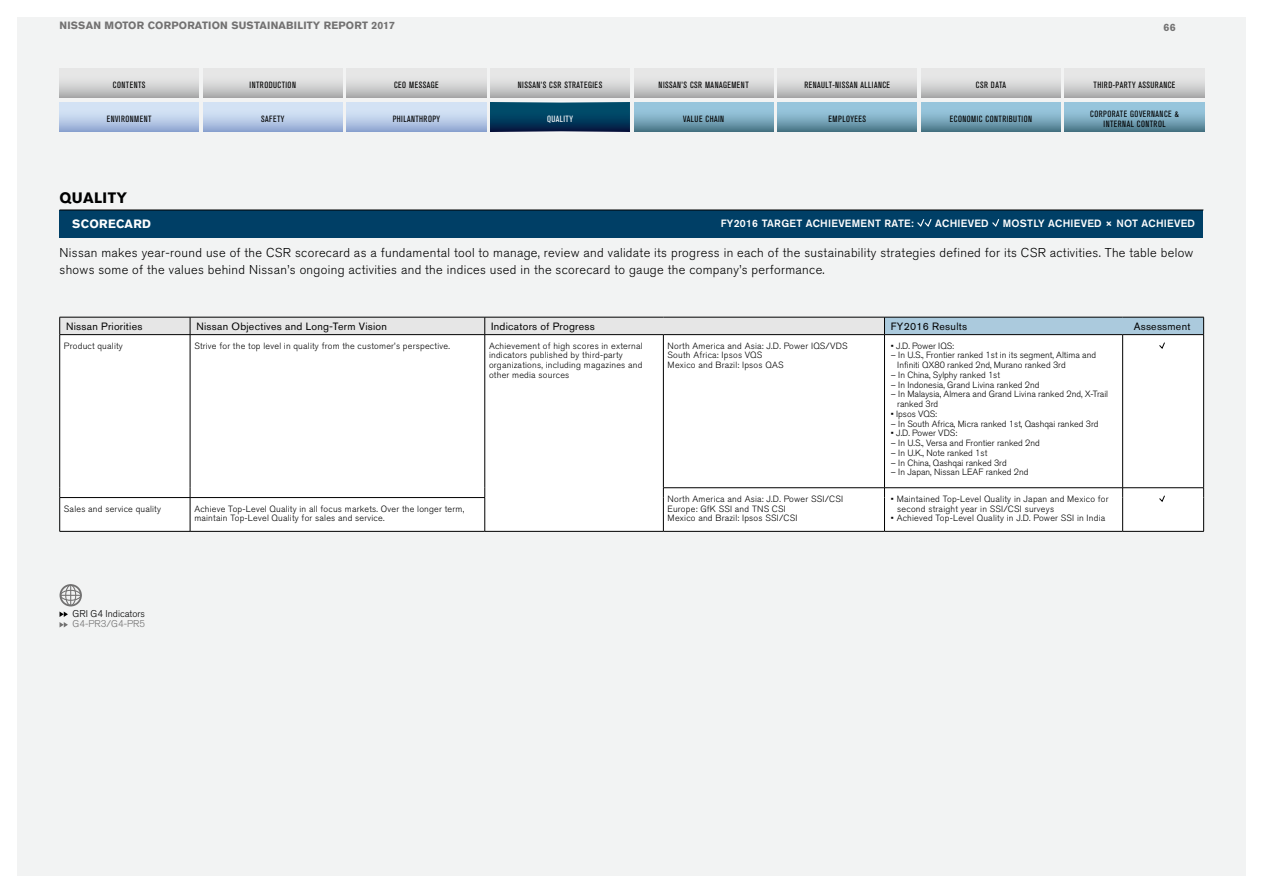
<style>
.page{position:relative;width:1263px;height:893px;background:#fff}
.page>*{position:absolute;margin:0;border:0;box-sizing:border-box;transform-origin:0 0}
.t1{font:700 15px "Nissan AG";letter-spacing:.025em;color:#000}
.t2{font:300 12.75px/17.2px "Nissan AG";letter-spacing:.025em;color:#000}
.t3{font:700 12px "Nissan AG";letter-spacing:.025em;color:#fff}
.t4{font:10.5px "Nissan AG";letter-spacing:.025em;color:#000}
.t5{font:500 10.5px "Nissan AG";letter-spacing:.025em;color:#fff}
.t6{font:700 10.5px "Nissan AG";letter-spacing:.02em;color:#727171}
.t7{font:300 9.75px "Nissan AG";color:#000}
.t8{font:300 9.75px "Nissan AG";color:#727171}
.t9{font:300 9px/9.8px "Nissan AG";letter-spacing:.025em;color:#000}
.t10{font:300 9px/9.8px "Nissan AG";color:#000}
.t11{font:condensed 9px/10.5px "Nissan AG";letter-spacing:.05em;color:#000;text-align:center}
.t12{font:condensed 9px "Nissan AG";letter-spacing:.05em;color:#fff}
</style>
<div class="page">
<div style="left:17px;top:17px;width:1229px;height:859px;background:#f2f3f3"></div>
<div style="left:60px;top:210px;width:1143px;height:28px;background:#003f66"></div>
<hr style="left:60px;top:210px;width:1143px;height:1px;background:#000">
<svg style="left:917px;top:219px;width:15px;height:8px"></svg>
<svg style="left:992px;top:219px;width:8px;height:8px"></svg>
<div style="left:60px;top:584px;width:22px;height:22px;border:2px solid #727171;border-radius:50%"></div>
<svg style="left:60px;top:585px;width:21px;height:42px"></svg>
<div style="left:60px;top:590px;width:21px;height:11px;border:1px solid #727171;border-radius:50%"></div>
<div style="left:60px;top:335px;width:424px;height:196px;background:#fff"></div>
<div style="left:485px;top:335px;width:178px;height:196px;background:#fff"></div>
<div style="left:664px;top:335px;width:539px;height:196px;background:#fff"></div>
<hr style="left:484px;top:335px;width:1px;height:153px;background:#000">
<hr style="left:663px;top:335px;width:1px;height:153px;background:#000">
<hr style="left:884px;top:335px;width:1px;height:153px;background:#000">
<hr style="left:1122px;top:335px;width:1px;height:153px;background:#000">
<hr style="left:663px;top:487px;width:221px;height:1px;background:#000">
<hr style="left:884px;top:487px;width:239px;height:1px;background:#000">
<hr style="left:484px;top:498px;width:1px;height:33px;background:#000">
<hr style="left:663px;top:498px;width:1px;height:33px;background:#000">
<hr style="left:884px;top:498px;width:1px;height:33px;background:#000">
<hr style="left:1122px;top:498px;width:1px;height:33px;background:#000">
<hr style="left:190px;top:335px;width:1px;height:153px;background:#000">
<hr style="left:1203px;top:335px;width:1px;height:153px;background:#000">
<hr style="left:60px;top:497px;width:130px;height:1px;background:#000">
<hr style="left:190px;top:498px;width:1px;height:33px;background:#000">
<hr style="left:1203px;top:498px;width:1px;height:33px;background:#000">
<hr style="left:60px;top:531px;width:130px;height:1px;background:#000">
<svg style="left:59px;top:317px;width:1145px;height:18px"></svg>
<hr style="left:190px;top:317px;width:295px;height:1px;background:#000">
<hr style="left:485px;top:317px;width:178px;height:1px;background:#000">
<hr style="left:663px;top:317px;width:221px;height:1px;background:#000">
<hr style="left:884px;top:317px;width:239px;height:1px;background:#000">
<hr style="left:1123px;top:317px;width:81px;height:1px;background:#000">
<hr style="left:59px;top:335px;width:1px;height:153px;background:#000">
<hr style="left:59px;top:498px;width:1px;height:33px;background:#000">
<hr style="left:1123px;top:487px;width:81px;height:1px;background:#000">
<hr style="left:190px;top:497px;width:295px;height:1px;background:#000">
<hr style="left:190px;top:531px;width:295px;height:1px;background:#000">
<hr style="left:485px;top:531px;width:178px;height:1px;background:#000">
<hr style="left:663px;top:531px;width:221px;height:1px;background:#000">
<hr style="left:884px;top:531px;width:239px;height:1px;background:#000">
<hr style="left:1123px;top:531px;width:81px;height:1px;background:#000">
<svg style="left:1158px;top:341px;width:8px;height:9px"></svg>
<svg style="left:1158px;top:495px;width:8px;height:8px"></svg>
<svg style="left:492px;top:104px;width:136px;height:26px;background:#013c5d"></svg>
<div style="left:203px;top:102px;width:139px;height:30px;background:linear-gradient(to bottom,#e5f2fe,#9aafd7)"></div>
<div style="left:347px;top:102px;width:139px;height:30px;background:linear-gradient(to bottom,#e5f2fe,#9aafd7)"></div>
<svg style="left:921px;top:102px;width:139px;height:30px;background:#7daabf"></svg>
<svg style="left:778px;top:102px;width:139px;height:30px;background:#7daabf"></svg>
<svg style="left:634px;top:102px;width:139px;height:30px;background:#7daabf"></svg>
<div style="left:778px;top:68px;width:139px;height:30px;background:linear-gradient(to bottom,#f6f6f6,#b4b4b5)"></div>
<svg style="left:1065px;top:102px;width:139px;height:30px;background:#7daabf"></svg>
<div style="left:347px;top:68px;width:139px;height:30px;background:linear-gradient(to bottom,#f6f6f6,#b4b4b5)"></div>
<div style="left:203px;top:68px;width:139px;height:30px;background:linear-gradient(to bottom,#f6f6f6,#b4b4b5)"></div>
<div style="left:60px;top:68px;width:139px;height:30px;background:linear-gradient(to bottom,#f6f6f6,#b4b4b5)"></div>
<div style="left:921px;top:68px;width:139px;height:30px;background:linear-gradient(to bottom,#f6f6f6,#b4b4b5)"></div>
<div style="left:1065px;top:68px;width:139px;height:30px;background:linear-gradient(to bottom,#f6f6f6,#b4b4b5)"></div>
<div style="left:60px;top:102px;width:139px;height:30px;background:linear-gradient(to bottom,#e5f2fe,#9aafd7)"></div>
<div style="left:634px;top:68px;width:139px;height:30px;background:linear-gradient(to bottom,#f6f6f6,#b4b4b5)"></div>
<div style="left:490px;top:68px;width:140px;height:30px;background:linear-gradient(to bottom,#f6f6f6,#b4b4b5)"></div>
<p class="t6" style="left:60px;top:19px;width:337px">NISSAN MOTOR CORPORATION SUSTAINABILITY REPORT 2017</p>
<p class="t6" style="left:1164px;top:21px;width:13px">66</p>
<p class="t11" style="left:113px;top:80px;width:34px">CONTENTS</p>
<p class="t11" style="left:250px;top:80px;width:48px">INTRODUCTION</p>
<p class="t11" style="left:394px;top:80px;width:46px">CEO MESSAGE</p>
<p class="t11" style="left:976px;top:80px;width:32px">CSR DATA</p>
<p class="t11" style="left:1093px;top:80px;width:83px">THIRD-PARTY ASSURANCE</p>
<p class="t11" style="left:107px;top:114px;width:46px">ENVIRONMENT</p>
<p class="t11" style="left:518px;top:80px;width:86px">NISSAN’S CSR STRATEGIES</p>
<p class="t11" style="left:659px;top:80px;width:92px">NISSAN’S CSR MANAGEMENT</p>
<p class="t11" style="left:804px;top:80px;width:87px">RENAULT-NISSAN ALLIANCE</p>
<p class="t11" style="left:1090px;top:109px;width:90px">CORPORATE GOVERNANCE &amp;<br>INTERNAL CONTROL</p>
<p class="t11" style="left:261px;top:114px;width:25px">SAFETY</p>
<p class="t11" style="left:393px;top:114px;width:49px">PHILANTHROPY</p>
<p class="t12" style="left:547px;top:114px;width:27px">QUALITY</p>
<p class="t11" style="left:683px;top:114px;width:43px">VALUE CHAIN</p>
<p class="t11" style="left:829px;top:114px;width:39px">EMPLOYEES</p>
<p class="t11" style="left:950px;top:114px;width:84px">ECONOMIC CONTRIBUTION</p>
<h1 class="t1" style="left:60px;top:189px;width:69px">QUALITY</h1>
<p class="t5" style="left:721px;top:216px;width:194px">FY2016 TARGET ACHIEVEMENT RATE:</p>
<p class="t5" style="left:935px;top:216px;width:55px">ACHIEVED</p>
<p class="t5" style="left:1003px;top:216px;width:194px">MOSTLY ACHIEVED × NOT ACHIEVED</p>
<p class="t2" style="left:60px;top:244px;width:1135px">Nissan makes year-round use of the CSR scorecard as a fundamental tool to manage, review and validate its progress in each of the sustainability strategies defined for its CSR activities. The table below shows some of the values behind Nissan’s ongoing activities and the indices used in the scorecard to gauge the company’s performance.</p>
<h3 class="t3" style="left:72px;top:217px;width:80px">SCORECARD</h3>
<p class="t4" style="left:66px;top:320px;width:78px">Nissan Priorities</p>
<p class="t4" style="left:196px;top:320px;width:192px">Nissan Objectives and Long-Term Vision</p>
<p class="t4" style="left:491px;top:320px;width:105px">Indicators of Progress</p>
<p class="t4" style="left:891px;top:320px;width:78px">FY2016 Results</p>
<p class="t4" style="left:1134px;top:320px;width:58px">Assessment</p>
<p class="t9" style="left:64px;top:341px;width:60px">Product quality</p>
<p class="t9" style="left:194px;top:341px;width:257px">Strive for the top level in quality from the customer’s perspective.</p>
<p class="t9" style="left:489px;top:341px;width:155px">Achievement of high scores in external indicators published by third-party organizations, including magazines and other media sources</p>
<p class="t9" style="left:668px;top:341px;width:182px">North America and Asia: J.D. Power IQS/VDS<br>South Africa: Ipsos VQS<br>Mexico and Brazil: Ipsos QAS</p>
<p class="t10" style="left:891px;top:341px;width:65px">• J.D. Power IQS:</p>
<p class="t10" style="left:897px;top:351px;width:200px;text-indent:-6px">– In U.S., Frontier ranked 1st in its segment, Altima and<br>Infiniti QX80 ranked 2nd, Murano ranked 3rd</p>
<p class="t10" style="left:891px;top:370px;width:111px">– In China, Sylphy ranked 1st</p>
<p class="t10" style="left:891px;top:380px;width:150px">– In Indonesia, Grand Livina ranked 2nd</p>
<p class="t10" style="left:897px;top:390px;width:212px;text-indent:-6px">– In Malaysia, Almera and Grand Livina ranked 2nd, X-Trail ranked 3rd</p>
<p class="t10" style="left:891px;top:409px;width:48px">• Ipsos VQS:</p>
<p class="t10" style="left:891px;top:419px;width:209px">– In South Africa, Micra ranked 1st, Qashqai ranked 3rd</p>
<p class="t10" style="left:891px;top:429px;width:68px">• J.D. Power VDS:</p>
<p class="t10" style="left:891px;top:438px;width:150px">– In U.S., Versa and Frontier ranked 2nd</p>
<p class="t10" style="left:891px;top:448px;width:98px">– In U.K., Note ranked 1st</p>
<p class="t10" style="left:891px;top:458px;width:117px">– In China, Qashqai ranked 3rd</p>
<p class="t10" style="left:891px;top:468px;width:139px">– In Japan, Nissan LEAF ranked 2nd</p>
<p class="t9" style="left:64px;top:504px;width:99px">Sales and service quality</p>
<p class="t9" style="left:194px;top:504px;width:271px">Achieve Top-Level Quality in all focus markets. Over the longer term, maintain Top-Level Quality for sales and service.</p>
<p class="t7" style="left:73px;top:608px;width:74px">GRI G4 Indicators</p>
<p class="t8" style="left:73px;top:619px;width:74px">G4-PR3/G4-PR5</p>
<p class="t9" style="left:668px;top:494px;width:177px">North America and Asia: J.D. Power SSI/CSI<br>Europe: GfK SSI and TNS CSI<br>Mexico and Brazil: Ipsos SSI/CSI</p>
<p class="t9" style="left:897px;top:494px;width:213px;text-indent:-6px">• Maintained Top-Level Quality in Japan and Mexico for second straight year in SSI/CSI surveys</p>
<p class="t9" style="left:891px;top:513px;width:216px">• Achieved Top-Level Quality in J.D. Power SSI in India</p>
</div>
